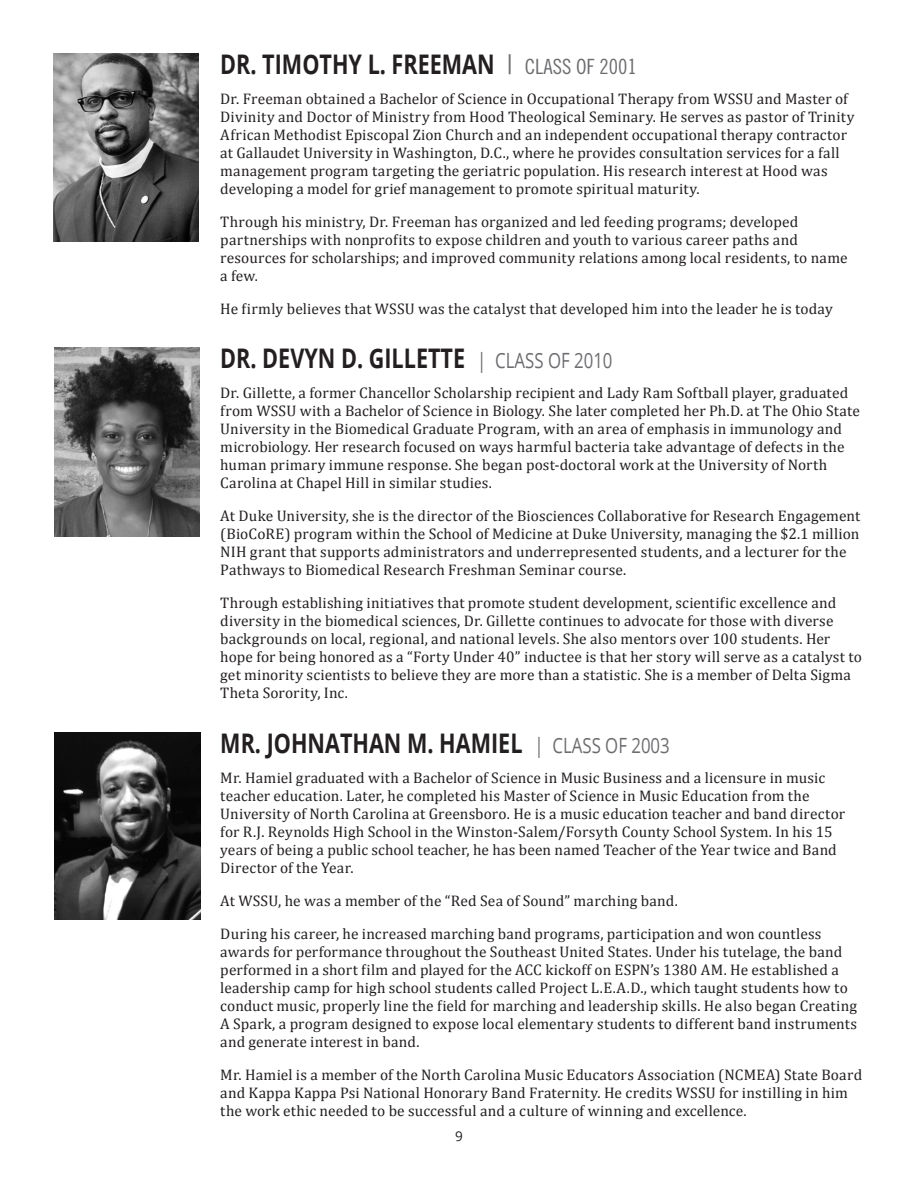
<style>
.page{position:relative;width:918px;height:1188px;background:#fff}
.page>*{position:absolute;margin:0;border:0;box-sizing:border-box;transform-origin:0 0}
.t1{font:700 27px "Open Sans";color:#231f20;scale:.8 1}
.t2{font:15.3px/18px "Cambria";letter-spacing:.01em;color:#231f20}
.t3{font:13.5px "Open Sans";color:#231f20}
.s1{font-family:"Trade Gothic Cond Eighteen";font-weight:400;color:#6c6d70}
.s2{font-family:"Trade Gothic Cond Eighteen";font-weight:400;font-size:21px;color:#6c6d70}
.s3{font-weight:400;font-size:21px;color:#6c6d70}
</style>
<div class="page">
<img style="left:54px;top:53px;width:145px;height:189px">
<img style="left:54px;top:348px;width:145px;height:188px">
<img style="left:54px;top:732px;width:146px;height:188px">
<p class="t1" style="left:220px;top:46px;width:522px">DR. TIMOTHY L. FREEMAN <span class="s1">|</span> <span class="s2">CLASS OF 2001</span></p>
<p class="t2" style="left:220px;top:90px;width:636px">Dr. Freeman obtained a Bachelor of Science in Occupational Therapy from WSSU and Master of<br>Divinity and Doctor of Ministry from Hood Theological Seminary. He serves as pastor of Trinity<br>African Methodist Episcopal Zion Church and an independent occupational therapy contractor</p>
<p class="t2" style="left:220px;top:144px;width:621px">at Gallaudet University in Washington, D.C., where he provides consultation services for a fall management program targeting the geriatric population. His research interest at Hood was developing a model for grief management to promote spiritual maturity.</p>
<p class="t2" style="left:220px;top:213px;width:579px">Through his ministry, Dr. Freeman has organized and led feeding programs; developed</p>
<p class="t2" style="left:220px;top:231px;width:579px">partnerships with nonprofits to expose children and youth to various career paths and</p>
<p class="t2" style="left:220px;top:249px;width:629px">resources for scholarships; and improved community relations among local residents, to name</p>
<p class="t2" style="left:220px;top:267px;width:39px">a few.</p>
<p class="t2" style="left:220px;top:300px;width:614px">He firmly believes that WSSU was the catalyst that developed him into the leader he is today</p>
<p class="t1" style="left:220px;top:339px;width:492px">DR. DEVYN D. GILLETTE <span class="s3">| CLASS OF 2010</span></p>
<p class="t2" style="left:220px;top:384px;width:641px">Dr. Gillette, a former Chancellor Scholarship recipient and Lady Ram Softball player, graduated from WSSU with a Bachelor of Science in Biology. She later completed her Ph.D. at The Ohio State University in the Biomedical Graduate Program, with an area of emphasis in immunology and microbiology. Her research focused on ways harmful bacteria take advantage of defects in the human primary immune response. She began post-doctoral work at the University of North Carolina at Chapel Hill in similar studies.</p>
<p class="t2" style="left:220px;top:507px;width:641px">At Duke University, she is the director of the Biosciences Collaborative for Research Engagement (BioCoRE) program within the School of Medicine at Duke University, managing the $2.1 million NIH grant that supports administrators and underrepresented students, and a lecturer for the Pathways to Biomedical Research Freshman Seminar course.</p>
<p class="t2" style="left:220px;top:594px;width:643px">Through establishing initiatives that promote student development, scientific excellence and diversity in the biomedical sciences, Dr. Gillette continues to advocate for those with diverse backgrounds on local, regional, and national levels. She also mentors over 100 students. Her hope for being honored as a “Forty Under 40” inductee is that her story will serve as a catalyst to get minority scientists to believe they are more than a statistic. She is a member of Delta Sigma Theta Sorority, Inc.</p>
<p class="t1" style="left:220px;top:724px;width:563px">MR. JOHNATHAN M. HAMIEL <span class="s3">| CLASS OF 2003</span></p>
<p class="t2" style="left:220px;top:768px;width:606px">Mr. Hamiel graduated with a Bachelor of Science in Music Business and a licensure in music teacher education. Later, he completed his Master of Science in Music Education from the</p>
<p class="t2" style="left:220px;top:804px;width:626px">University of North Carolina at Greensboro. He is a music education teacher and band director for R.J. Reynolds High School in the Winston-Salem/Forsyth County School System. In his 15 years of being a public school teacher, he has been named Teacher of the Year twice and Band Director of the Year.</p>
<p class="t2" style="left:220px;top:891px;width:459px">At WSSU, he was a member of the “Red Sea of Sound” marching band.</p>
<p class="t2" style="left:220px;top:924px;width:638px">During his career, he increased marching band programs, participation and won countless awards for performance throughout the Southeast United States. Under his tutelage, the band performed in a short film and played for the ACC kickoff on ESPN’s 1380 AM. He established a leadership camp for high school students called Project L.E.A.D., which taught students how to conduct music, properly line the field for marching and leadership skills. He also began Creating A Spark, a program designed to expose local elementary students to different band instruments and generate interest in band.</p>
<p class="t2" style="left:220px;top:1065px;width:643px">Mr. Hamiel is a member of the North Carolina Music Educators Association (NCMEA) State Board and Kappa Kappa Psi National Honorary Band Fraternity. He credits WSSU for instilling in him the work ethic needed to be successful and a culture of winning and excellence.</p>
<p class="t3" style="left:455px;top:1127px;width:9px">9</p>
</div>
